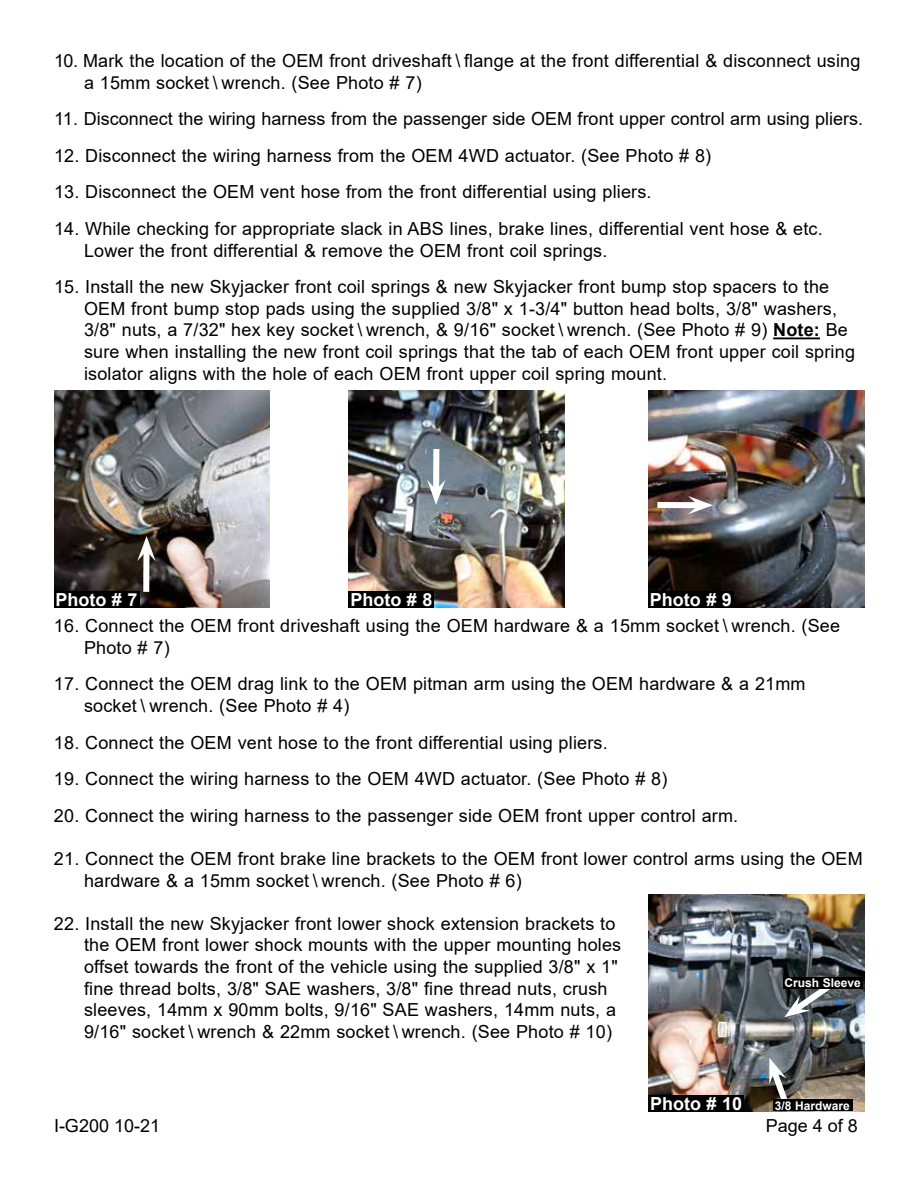
<style>
.page{position:relative;width:918px;height:1188px;background:#fff}
.page>*{position:absolute;margin:0;border:0;box-sizing:border-box;transform-origin:0 0}
.t1{font:18px/21.6px "Arial";letter-spacing:.01em;color:#000}
.t2{font:700 18px "Arial";color:#fff}
.t3{font:700 12px "Arial";color:#fff}
.s1{font-weight:700}
</style>
<div class="page">
<hr style="left:773px;top:337px;width:47px;height:2px;background:#000">
<img style="left:54px;top:391px;width:216px;height:217px">
<div style="left:54px;top:592px;width:85px;height:16px;background:#000"></div>
<div style="left:143px;top:551px;width:6px;height:41px;background:#fff"></div>
<svg style="left:137px;top:536px;width:19px;height:25px"></svg>
<img style="left:349px;top:391px;width:216px;height:217px">
<div style="left:349px;top:592px;width:85px;height:16px;background:#000"></div>
<div style="left:433px;top:449px;width:6px;height:41px;background:#fff"></div>
<svg style="left:427px;top:480px;width:18px;height:25px"></svg>
<img style="left:648px;top:391px;width:217px;height:217px">
<div style="left:657px;top:502px;width:41px;height:6px;background:#fff"></div>
<svg style="left:688px;top:496px;width:25px;height:18px"></svg>
<div style="left:648px;top:592px;width:85px;height:16px;background:#000"></div>
<img style="left:649px;top:894px;width:216px;height:217px">
<div style="left:649px;top:1095px;width:95px;height:16px;background:#000"></div>
<svg style="left:767px;top:1058px;width:29px;height:54px"></svg>
<div style="left:773px;top:1100px;width:80px;height:11px;background:#000"></div>
<svg style="left:784px;top:989px;width:55px;height:28px"></svg>
<div style="left:783px;top:977px;width:79px;height:12px;background:#000"></div>
<p class="t1" style="left:84px;top:50px;width:778px;text-indent:-30px">10. Mark the location of the OEM front driveshaft \ flange at the front differential &amp; disconnect using a 15mm socket \ wrench. (See Photo # 7)</p>
<p class="t1" style="left:54px;top:108px;width:811px">11. Disconnect the wiring harness from the passenger side OEM front upper control arm using pliers.</p>
<p class="t1" style="left:54px;top:145px;width:659px">12. Disconnect the wiring harness from the OEM 4WD actuator. (See Photo # 8)</p>
<p class="t1" style="left:54px;top:181px;width:599px">13. Disconnect the OEM vent hose from the front differential using pliers.</p>
<p class="t1" style="left:84px;top:218px;width:740px;text-indent:-30px">14. While checking for appropriate slack in ABS lines, brake lines, differential vent hose &amp; etc.<br>Lower the front differential &amp; remove the OEM front coil springs.</p>
<p class="t1" style="left:84px;top:276px;width:773px;text-indent:-30px">15. Install the new Skyjacker front coil springs &amp; new Skyjacker front bump stop spacers to the OEM front bump stop pads using the supplied 3/8" x 1-3/4" button head bolts, 3/8" washers, 3/8" nuts, a 7/32" hex key socket \ wrench, &amp; 9/16" socket \ wrench. (See Photo # 9) <span class="s1">Note:</span> Be sure when installing the new front coil springs that the tab of each OEM front upper coil spring isolator aligns with the hole of each OEM front upper coil spring mount.</p>
<p class="t2" style="left:56px;top:587px;width:84px">Photo # 7</p>
<p class="t2" style="left:350px;top:587px;width:84px">Photo # 8</p>
<p class="t2" style="left:650px;top:587px;width:84px">Photo # 9</p>
<p class="t1" style="left:84px;top:615px;width:758px;text-indent:-30px">16. Connect the OEM front driveshaft using the OEM hardware &amp; a 15mm socket \ wrench. (See<br>Photo # 7)</p>
<p class="t1" style="left:84px;top:673px;width:723px;text-indent:-30px">17. Connect the OEM drag link to the OEM pitman arm using the OEM hardware &amp; a 21mm socket \ wrench. (See Photo # 4)</p>
<p class="t1" style="left:54px;top:731px;width:555px">18. Connect the OEM vent hose to the front differential using pliers.</p>
<p class="t1" style="left:54px;top:768px;width:615px">19. Connect the wiring harness to the OEM 4WD actuator. (See Photo # 8)</p>
<p class="t1" style="left:54px;top:805px;width:686px">20. Connect the wiring harness to the passenger side OEM front upper control arm.</p>
<p class="t1" style="left:84px;top:848px;width:780px;text-indent:-30px">21. Connect the OEM front brake line brackets to the OEM front lower control arms using the OEM hardware &amp; a 15mm socket \ wrench. (See Photo # 6)</p>
<p class="t1" style="left:84px;top:913px;width:539px;text-indent:-30px">22. Install the new Skyjacker front lower shock extension brackets to the OEM front lower shock mounts with the upper mounting holes offset towards the front of the vehicle using the supplied 3/8" x 1" fine thread bolts, 3/8" SAE washers, 3/8" fine thread nuts, crush sleeves, 14mm x 90mm bolts, 9/16" SAE washers, 14mm nuts, a 9/16" socket \ wrench &amp; 22mm socket \ wrench. (See Photo # 10)</p>
<p class="t3" style="left:784px;top:975px;width:78px">Crush Sleeve</p>
<p class="t2" style="left:650px;top:1091px;width:94px">Photo # 10</p>
<p class="t3" style="left:775px;top:1097px;width:77px">3/8 Hardware</p>
<p class="t1" style="left:54px;top:1114px;width:108px">I-G200 10-21</p>
<p class="t1" style="left:766px;top:1114px;width:94px">Page 4 of 8</p>
</div>
